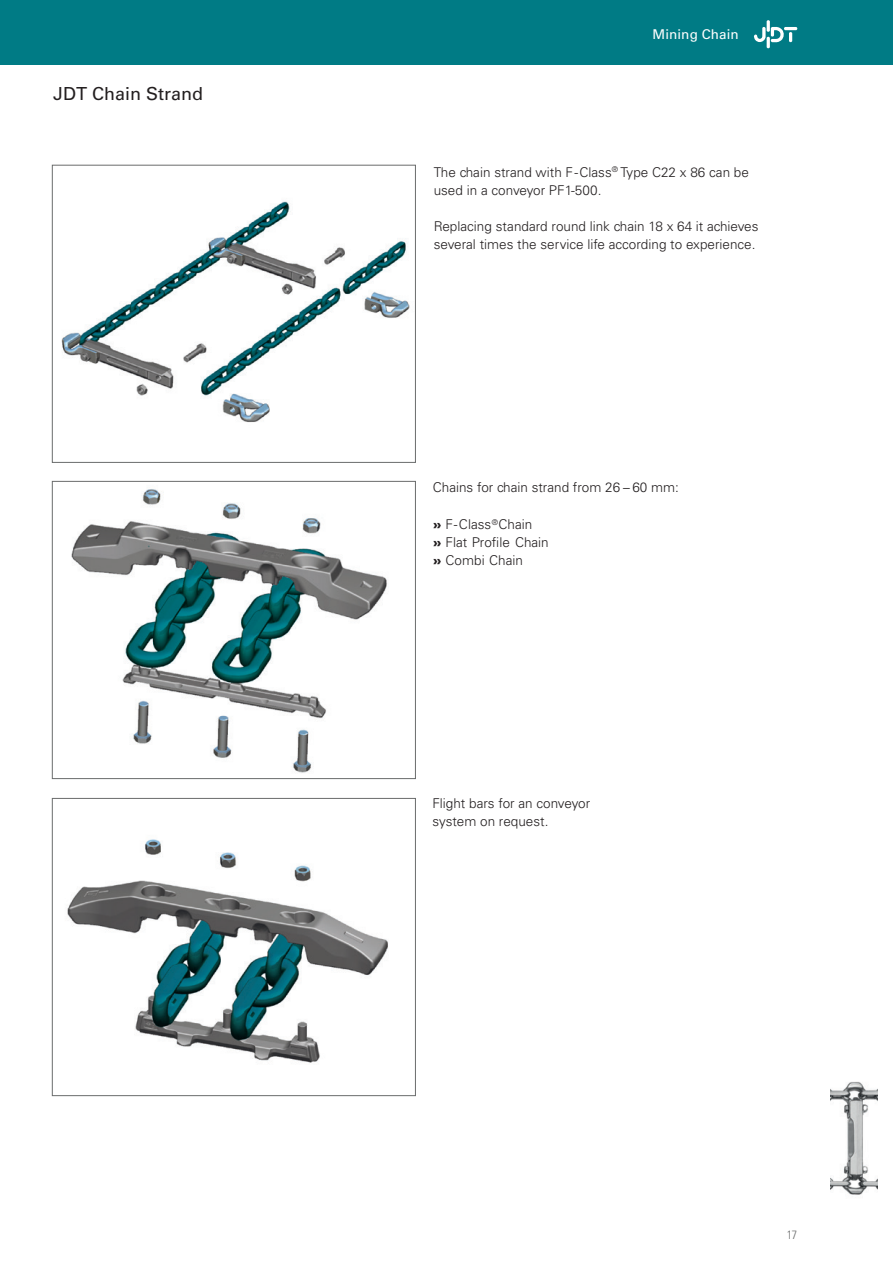
<style>
.page{position:relative;width:893px;height:1263px;background:#fff}
.page>*{position:absolute;margin:0;border:0;box-sizing:border-box;transform-origin:0 0}
.t1{font:18px "Univers LT Std";color:#231f20}
.t2{font:300 13.5px/18px "Univers LT Std";color:#231f20}
.t3{font:13.5px "Univers LT Std";letter-spacing:.005em;color:#fff}
.t4{font:300 condensed 12px "Univers LT Std";color:#6a6c6c}
.s1{font-weight:900}
</style>
<div class="page">
<div style="left:0;top:0;width:893px;height:65px;background:#007b85"></div>
<svg style="left:754px;top:20px;width:43px;height:28px"></svg>
<img style="left:61px;top:201px;width:349px;height:222px">
<div style="left:52px;top:165px;width:364px;height:298px;border:1px solid #6a6c6c"></div>
<img style="left:71px;top:489px;width:316px;height:284px">
<div style="left:52px;top:481px;width:364px;height:298px;border:1px solid #6a6c6c"></div>
<img style="left:67px;top:839px;width:321px;height:224px">
<div style="left:52px;top:798px;width:364px;height:298px;border:1px solid #6a6c6c"></div>
<img style="left:830px;top:1081px;width:47px;height:114px">
<h1 class="t1" style="left:53px;top:83px;width:152px">JDT Chain Strand</h1>
<p class="t3" style="left:653px;top:26px;width:88px">Mining Chain</p>
<p class="t2" style="left:434px;top:163px;width:317px">The chain strand with F -Class<sup>®</sup> Type C22 x 86 can be used in a conveyor PF1-500.</p>
<p class="t2" style="left:434px;top:217px;width:326px">Replacing standard round link chain 18 x 64 it achieves several times the service life according to experience.</p>
<p class="t2" style="left:433px;top:478px;width:247px">Chains for chain strand from 26 – 60 mm:</p>
<p class="t2" style="left:433px;top:515px;width:117px"><span class="s1">»</span> F-Class<sup>®</sup>Chain<br><span class="s1">»</span> Flat Profile Chain <span class="s1">»</span> Combi Chain</p>
<p class="t2" style="left:432px;top:794px;width:159px">Flight bars for an conveyor system on request.</p>
<p class="t4" style="left:787px;top:1227px;width:12px">17</p>
</div>
